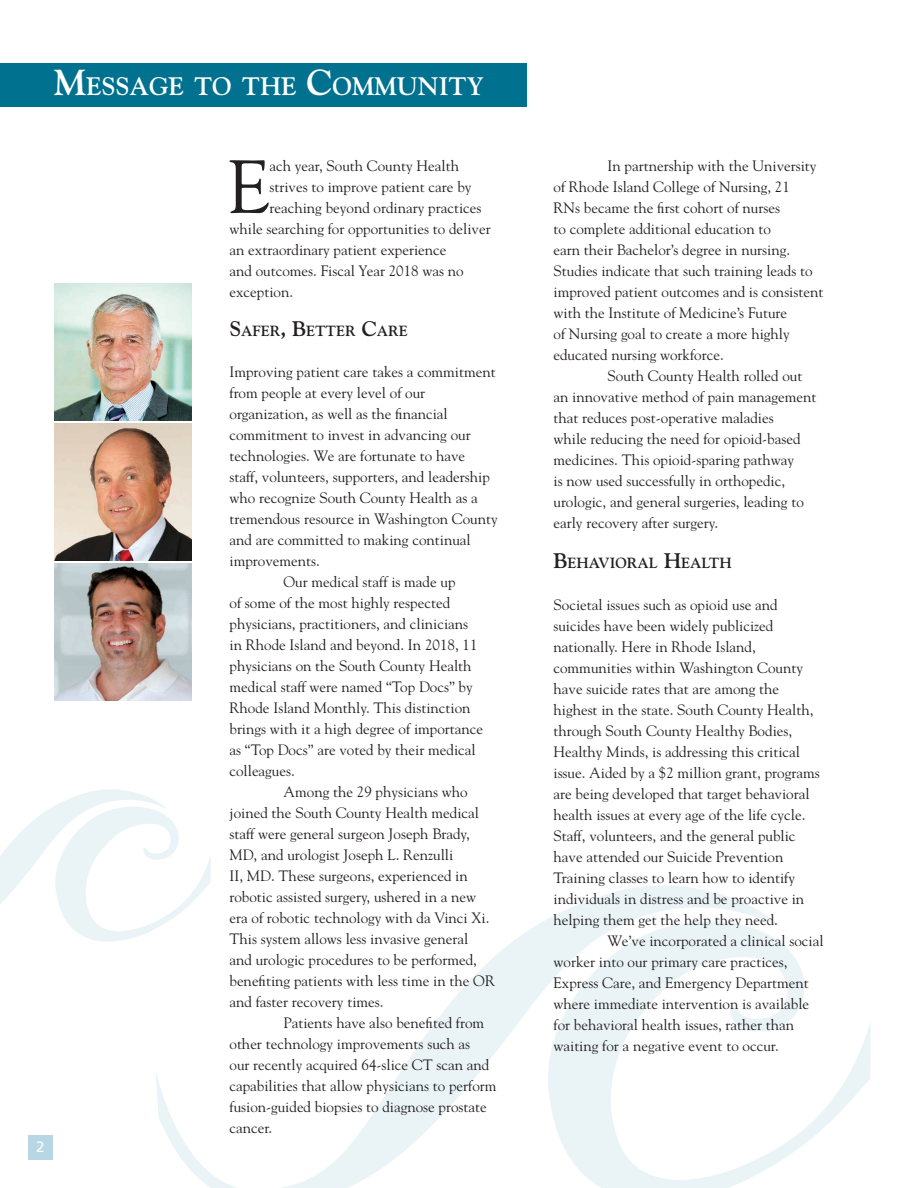
<style>
.page{position:relative;width:918px;height:1188px;background:#fff}
.page>*{position:absolute;margin:0;border:0;box-sizing:border-box;transform-origin:0 0}
.t1{font:74.7px "Goudy";color:#231f20}
.t2{font:700 25.2px "Goudy";color:#fff}
.t3{font:15px/21px "Goudy";color:#231f20}
.t4{font:15px "Frutiger";color:#fff}
.t5{font:700 14.7px "Goudy";color:#231f20}
.s1{font-size:36px}
.s2{font-size:21px}
</style>
<div class="page">
<div style="left:0;top:63px;width:526px;height:43px;background:#00718e"></div>
<svg style="left:155px;top:886px;width:618px;height:302px"></svg>
<svg style="left:539px;top:921px;width:332px;height:267px"></svg>
<div style="left:28px;top:1135px;width:25px;height:24px;background:#b7d7e4"></div>
<img style="left:54px;top:284px;width:137px;height:137px">
<img style="left:54px;top:563px;width:137px;height:137px">
<img style="left:54px;top:423px;width:137px;height:137px">
<svg style="left:0;top:789px;width:211px;height:153px"></svg>
<h2 class="t2" style="left:54px;top:71px;width:431px"><span class="s1">M</span>ESSAGE TO THE <span class="s1">C</span>OMMUNITY</h2>
<p class="t4" style="left:36px;top:1138px;width:10px">2</p>
<h1 class="t1" style="left:228px;top:141px;width:43px">E</h1>
<p class="t3" style="left:270px;top:155px;width:191px">ach year, South County Health</p>
<p class="t3" style="left:270px;top:176px;width:204px">strives to improve patient care by</p>
<p class="t3" style="left:270px;top:197px;width:214px">reaching beyond ordinary practices</p>
<p class="t3" style="left:230px;top:218px;width:263px">while searching for opportunities to deliver</p>
<p class="t3" style="left:230px;top:239px;width:219px">an extraordinary patient experience</p>
<p class="t3" style="left:230px;top:260px;width:236px">and outcomes. Fiscal Year 2018 was no</p>
<p class="t3" style="left:230px;top:281px;width:65px">exception.</p>
<p class="t5" style="left:230px;top:322px;width:180px"><span class="s2">S</span>AFER<span class="s2">, B</span>ETTER <span class="s2">C</span>ARE</p>
<p class="t3" style="left:230px;top:361px;width:268px">Improving patient care takes a commitment</p>
<p class="t3" style="left:230px;top:382px;width:197px">from people at every level of our</p>
<p class="t3" style="left:230px;top:403px;width:220px">organization, as well as the financial</p>
<p class="t3" style="left:230px;top:424px;width:243px">commitment to invest in advancing our</p>
<p class="t3" style="left:230px;top:445px;width:237px">technologies. We are fortunate to have</p>
<p class="t3" style="left:230px;top:466px;width:262px">staff, volunteers, supporters, and leadership</p>
<p class="t3" style="left:230px;top:487px;width:250px">who recognize South County Health as a</p>
<p class="t3" style="left:230px;top:508px;width:270px">tremendous resource in Washington County</p>
<p class="t3" style="left:230px;top:529px;width:243px">and are committed to making continual</p>
<p class="t3" style="left:230px;top:550px;width:92px">improvements.</p>
<p class="t3" style="left:284px;top:571px;width:174px">Our medical staff is made up</p>
<p class="t3" style="left:230px;top:592px;width:222px">of some of the most highly respected</p>
<p class="t3" style="left:230px;top:613px;width:240px">physicians, practitioners, and clinicians</p>
<p class="t3" style="left:230px;top:634px;width:250px">in Rhode Island and beyond. In 2018, 11</p>
<p class="t3" style="left:230px;top:655px;width:244px">physicians on the South County Health</p>
<p class="t3" style="left:230px;top:676px;width:245px">medical staff were named “Top Docs” by</p>
<p class="t3" style="left:230px;top:697px;width:243px">Rhode Island Monthly. This distinction</p>
<p class="t3" style="left:230px;top:718px;width:255px">brings with it a high degree of importance</p>
<p class="t3" style="left:230px;top:739px;width:248px">as “Top Docs” are voted by their medical</p>
<p class="t3" style="left:230px;top:760px;width:67px">colleagues.</p>
<p class="t3" style="left:284px;top:781px;width:186px">Among the 29 physicians who</p>
<p class="t3" style="left:230px;top:802px;width:251px">joined the South County Health medical</p>
<p class="t3" style="left:230px;top:823px;width:242px">staff were general surgeon Joseph Brady,</p>
<p class="t3" style="left:230px;top:844px;width:225px">MD, and urologist Joseph L. Renzulli</p>
<p class="t3" style="left:230px;top:865px;width:240px">II, MD. These surgeons, experienced in</p>
<p class="t3" style="left:230px;top:886px;width:248px">robotic assisted surgery, ushered in a new</p>
<p class="t3" style="left:230px;top:907px;width:261px">era of robotic technology with da Vinci Xi.</p>
<p class="t3" style="left:230px;top:928px;width:240px">This system allows less invasive general</p>
<p class="t3" style="left:230px;top:949px;width:249px">and urologic procedures to be performed,</p>
<p class="t3" style="left:230px;top:970px;width:267px">benefiting patients with less time in the OR</p>
<p class="t3" style="left:230px;top:991px;width:156px">and faster recovery times.</p>
<p class="t3" style="left:284px;top:1012px;width:202px">Patients have also benefited from</p>
<p class="t3" style="left:230px;top:1033px;width:242px">other technology improvements such as</p>
<p class="t3" style="left:230px;top:1054px;width:261px">our recently acquired 64-slice CT scan and</p>
<p class="t3" style="left:230px;top:1075px;width:269px">capabilities that allow physicians to perform</p>
<p class="t3" style="left:230px;top:1096px;width:259px">fusion-guided biopsies to diagnose prostate</p>
<p class="t3" style="left:230px;top:1117px;width:44px">cancer.</p>
<p class="t3" style="left:554px;top:155px;width:271px;text-indent:54px">In partnership with the University of Rhode Island College of Nursing, 21<br>RNs became the first cohort of nurses<br>to complete additional education to<br>earn their Bachelor’s degree in nursing.<br>Studies indicate that such training leads to improved patient outcomes and is consistent with the Institute of Medicine’s Future<br>of Nursing goal to create a more highly educated nursing workforce.</p>
<p class="t3" style="left:554px;top:365px;width:265px;text-indent:54px">South County Health rolled out an innovative method of pain management that reduces post-operative maladies<br>while reducing the need for opioid-based medicines. This opioid-sparing pathway<br>is now used successfully in orthopedic, urologic, and general surgeries, leading to early recovery after surgery.</p>
<p class="t5" style="left:554px;top:554px;width:180px"><span class="s2">B</span>EHAVIORAL <span class="s2">H</span>EALTH</p>
<p class="t3" style="left:554px;top:593px;width:268px">Societal issues such as opioid use and suicides have been widely publicized nationally. Here in Rhode Island, communities within Washington County have suicide rates that are among the highest in the state. South County Health, through South County Healthy Bodies, Healthy Minds, is addressing this critical issue. Aided by a $2 million grant, programs are being developed that target behavioral health issues at every age of the life cycle.<br>Staff, volunteers, and the general public have attended our Suicide Prevention Training classes to learn how to identify individuals in distress and be proactive in helping them get the help they need.</p>
<p class="t3" style="left:554px;top:929px;width:272px;text-indent:54px">We’ve incorporated a clinical social worker into our primary care practices, Express Care, and Emergency Department where immediate intervention is available for behavioral health issues, rather than waiting for a negative event to occur.</p>
</div>
